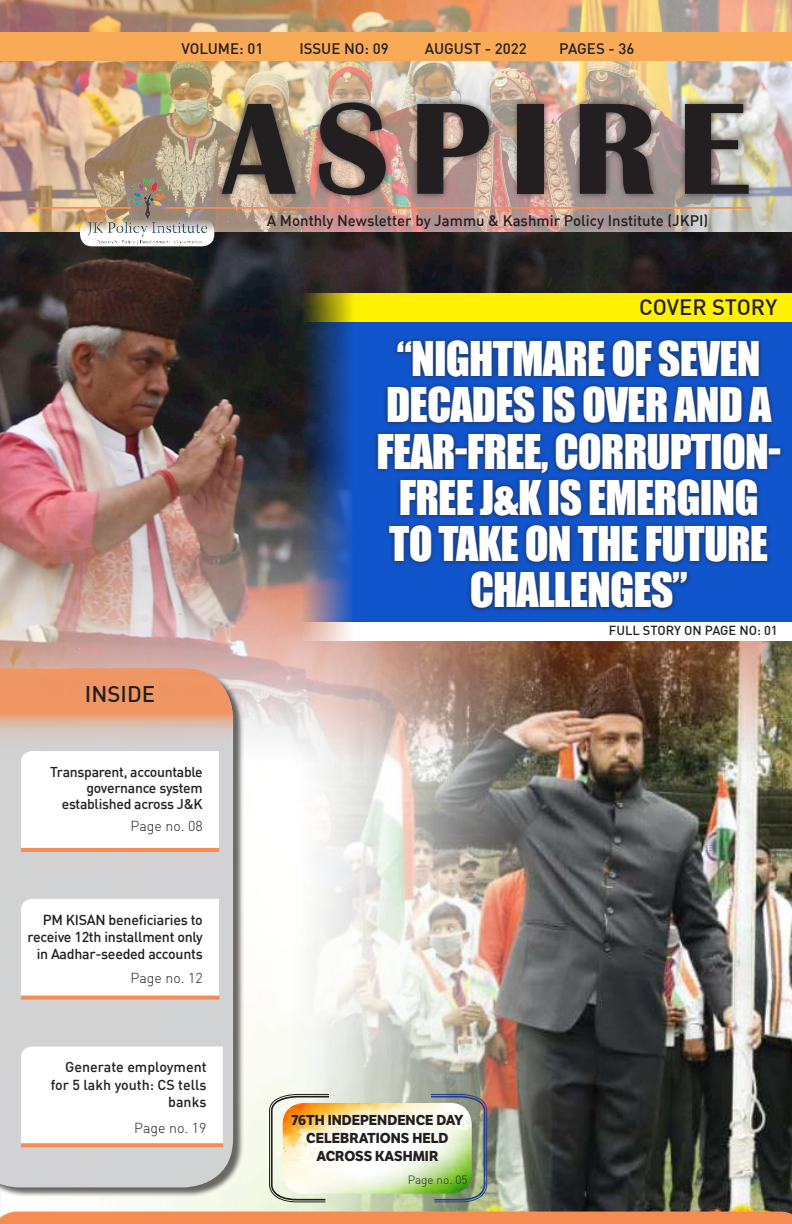
<style>
.page{position:relative;width:792px;height:1224px;background:#fff}
.page>*{position:absolute;margin:0;border:0;box-sizing:border-box;transform-origin:0 0}
.t1{font:700 134.6px "Britannic";letter-spacing:.15em;color:#231f20}
.t2{font:44px/46.2px "Impact";letter-spacing:-.02em;color:#fff;text-align:center}
.t3{font:500 22.2px "DIN";color:#231f20}
.t4{font:500 21.9px "DIN";color:#231f20}
.t5{font:500 15px "DIN";color:#231f20}
.t6{font:500 14.2px/17.3px "DIN";letter-spacing:-.02em;color:#231f20;text-align:right}
.t7{font:500 14.2px/17.3px "DIN";color:#231f20;text-align:right}
.t8{font:300 14.2px "DIN";color:#231f20}
.t9{font:500 14px/16px "DIN";letter-spacing:-.02em;color:#231f20;text-align:right}
.t10{font:700 14px/18px "LFT Etica";color:#231f20;text-align:center}
.t11{font:500 12.9px "DIN";color:#231f20}
.t12{font:300 11.7px "DIN";color:#231f20}
</style>
<div class="page">
<img style="left:0;top:0;width:792px;height:233px">
<div style="left:215px;top:96px;width:541px;height:107px;background:#231f20;opacity:.75"></div>
<div style="left:0;top:32px;width:792px;height:29px;background:#f9aa57"></div>
<hr style="left:166px;top:207px;width:586px;height:2px;background:#f68c51">
<hr style="left:29px;top:207px;width:102px;height:2px;background:#f68c51">
<img style="left:289px;top:761px;width:503px;height:451px">
<img style="left:0;top:233px;width:792px;height:528px">
<svg style="left:302px;top:321px;width:489px;height:302px;background:#2554a7"></svg>
<div style="left:373px;top:336px;width:413px;height:278px;background:#231f20;opacity:.75"></div>
<div style="left:301px;top:293px;width:490px;height:28px;background:#fff101"></div>
<div style="left:301px;top:623px;width:491px;height:18px;background:#fff"></div>
<img style="left:331px;top:1103px;width:98px;height:91px">
<svg style="left:269px;top:1094px;width:62px;height:108px;background:#e8d7b2"></svg>
<img style="left:429px;top:1094px;width:58px;height:108px">
<div style="left:0;top:670px;width:244px;height:528px;background:#231f20;opacity:.75"></div>
<div style="left:0;top:848px;width:233px;height:339px;background:#d2d2d3"></div>
<hr style="left:21px;top:848px;width:198px;height:4px;background:#f68c51">
<svg style="left:21px;top:899px;width:198px;height:97px"></svg>
<svg style="left:21px;top:996px;width:198px;height:4px"></svg>
<svg style="left:21px;top:1046px;width:202px;height:97px"></svg>
<svg style="left:21px;top:1143px;width:202px;height:4px"></svg>
<svg style="left:0;top:668px;width:233px;height:180px"></svg>
<div style="left:0;top:1212px;width:792px;height:12px;background:#f68c51"></div>
<img style="left:81px;top:172px;width:134px;height:74px">
<p class="t5" style="left:182px;top:39px;width:83px">VOLUME: 01</p>
<p class="t5" style="left:299px;top:39px;width:91px">ISSUE NO: 09</p>
<p class="t5" style="left:425px;top:39px;width:104px">AUGUST - 2022</p>
<p class="t5" style="left:559px;top:39px;width:77px">PAGES - 36</p>
<h1 class="t1" style="left:222px;top:73px;width:528px">ASPIRE</h1>
<p class="t5" style="left:267px;top:211px;width:443px">A Monthly Newsletter by Jammu &amp; Kashmir Policy Institute (JKPI)</p>
<p class="t4" style="left:639px;top:293px;width:140px">COVER STORY</p>
<p class="t2" style="left:376px;top:335px;width:406px">“NIGHTMARE OF SEVEN<br>DECADES IS OVER AND A<br>FEAR-FREE, CORRUPTION-<br>FREE J&amp;K IS EMERGING<br>TO TAKE ON THE FUTURE<br>CHALLENGES”</p>
<p class="t3" style="left:85px;top:680px;width:72px">INSIDE</p>
<p class="t9" style="left:50px;top:763px;width:154px">Transparent, accountable governance system established across J&amp;K</p>
<p class="t8" style="left:131px;top:817px;width:74px">Page no. 08</p>
<p class="t6" style="left:28px;top:910px;width:177px">PM KISAN beneficiaries to receive 12th installment only in Aadhar-seeded accounts</p>
<p class="t8" style="left:131px;top:969px;width:74px">Page no. 12</p>
<p class="t7" style="left:51px;top:1058px;width:157px">Generate employment for 5 lakh youth: CS tells banks</p>
<p class="t8" style="left:134px;top:1119px;width:74px">Page no. 19</p>
<p class="t10" style="left:291px;top:1112px;width:174px">76TH INDEPENDENCE DAY<br>CELEBRATIONS HELD<br>ACROSS KASHMIR</p>
<p class="t12" style="left:408px;top:1173px;width:61px">Page no. 05</p>
<p class="t11" style="left:609px;top:623px;width:170px">FULL STORY ON PAGE NO: 01</p>
</div>
